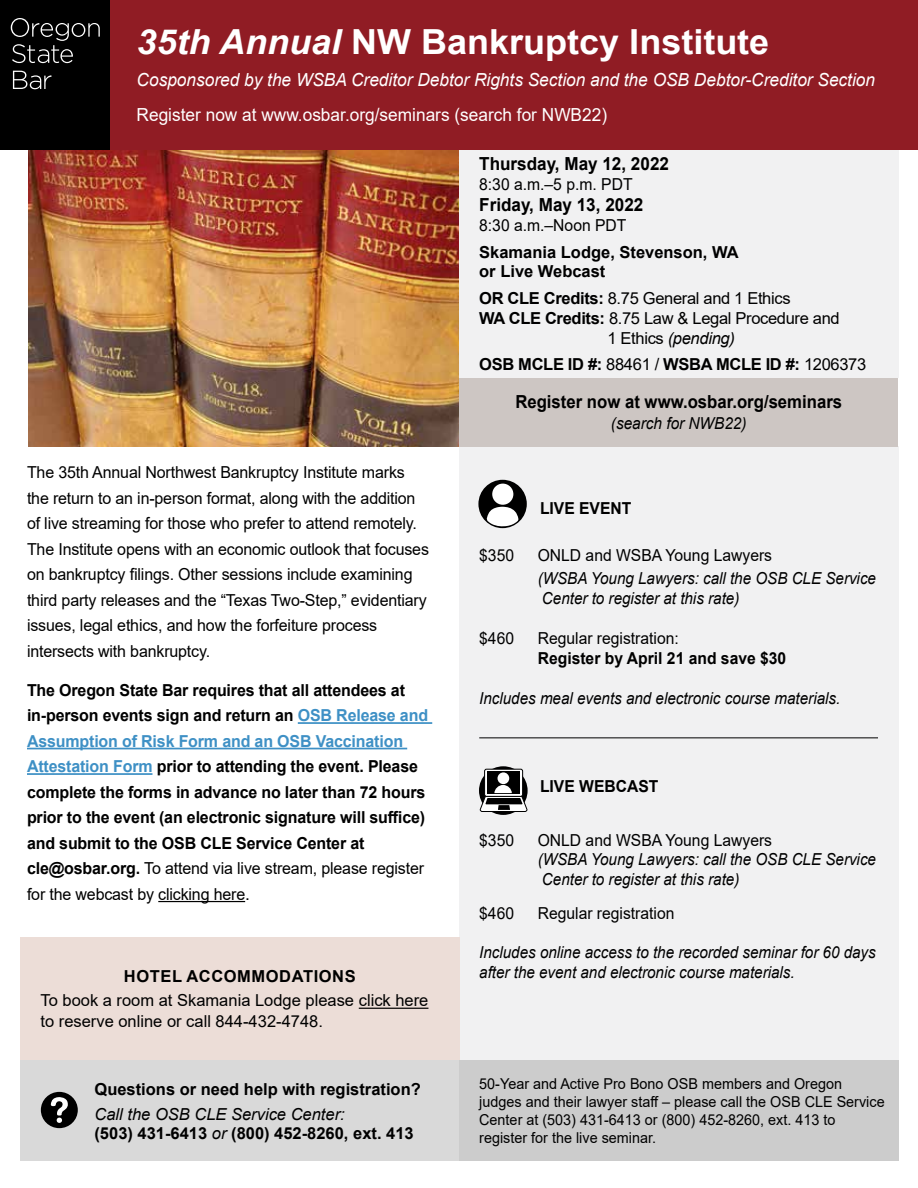
<style>
.page{position:relative;width:918px;height:1188px;background:#fff}
.page>*{position:absolute;margin:0;border:0;box-sizing:border-box;transform-origin:0 0}
.t1{font:700 34.5px "Arial";color:#fff;scale:1.04 1}
.t2{font:italic 18px "Arial";color:#fff;scale:.96 1}
.t3{font:18px "Arial";color:#fff;scale:.96 1}
.t4{font:700 18px "Arial";color:#000;scale:.95 1}
.t5{font:700 18px "Arial";color:#000;scale:.93 1}
.Upcoming_Seminar{font:700 16.5px/25.5px "Arial";letter-spacing:-.01em;color:#000}
.Upcoming_Seminar-2{font:16.5px/25.5px "Arial";letter-spacing:-.01em;color:#000}
.t6{font:italic 16.5px/19.8px "Arial";color:#000;scale:.92 1}
.Upcoming_Seminar-3{font:16.5px "Arial";letter-spacing:-.01em;color:#000;scale:.95 1}
.Upcoming_Seminar-4{font:700 16.5px/19.8px "Arial";letter-spacing:-.01em;color:#000;scale:.95 1}
.Upcoming_Seminar-5{font:700 16.5px "Arial";letter-spacing:.035em;color:#000}
.t7{font:italic 16.5px "Arial";letter-spacing:-.02em;color:#000}
.t8{font:italic 16.5px "Arial";color:#000;scale:.93 1}
.t9{font:15px/18px "Arial";color:#000;scale:.96 1}
.s1{font-style:italic}
.s2{font-weight:700}
.s3{font-style:normal}
.s4{font-weight:400}
.s5{color:#3e90c5}
.s6{font-weight:400;font-size:18px}
.s7{font-weight:400;font-style:italic}
</style>
<div class="page">
<div style="left:459px;top:149px;width:439px;height:229px;background:#f1f1f2"></div>
<div style="left:459px;top:446px;width:439px;height:615px;background:#f1f1f2"></div>
<hr style="left:479px;top:738px;width:399px;height:1px;background:#000">
<div style="left:20px;top:937px;width:440px;height:123px;background:#ecddd7"></div>
<hr style="left:359px;top:1008px;width:69px;height:1px;background:#000">
<div style="left:478px;top:480px;width:49px;height:48px;background:#000;border-radius:50%"></div>
<div style="left:492px;top:484px;width:21px;height:21px;background:#fff;border-radius:50%"></div>
<svg style="left:486px;top:507px;width:33px;height:20px"></svg>
<div style="left:459px;top:1061px;width:439px;height:100px;background:#ccc"></div>
<div style="left:459px;top:378px;width:439px;height:68px;background:#cdc6c3"></div>
<div style="left:20px;top:1061px;width:439px;height:100px;background:#d9d9d9"></div>
<div style="left:41px;top:1092px;width:37px;height:36px;background:#000;border-radius:50%"></div>
<svg style="left:51px;top:1097px;width:17px;height:26px"></svg>
<hr style="left:298px;top:722px;width:134px;height:2px;background:#3e90c5">
<hr style="left:27px;top:748px;width:380px;height:1px;background:#3e90c5">
<hr style="left:27px;top:773px;width:125px;height:2px;background:#3e90c5">
<hr style="left:158px;top:901px;width:87px;height:1px;background:#000">
<img style="left:28px;top:149px;width:431px;height:297px">
<div style="left:103px;top:0;width:815px;height:149px;background:#901c24"></div>
<div style="left:0;top:0;width:110px;height:149px;background:#000"></div>
<svg style="left:11px;top:18px;width:89px;height:45px"></svg>
<svg style="left:13px;top:71px;width:38px;height:18px"></svg>
<svg style="left:479px;top:766px;width:49px;height:49px"></svg>
<svg style="left:485px;top:769px;width:38px;height:27px"></svg>
<div style="left:484px;top:769px;width:39px;height:28px;border:1px solid #000;border-radius:2px"></div>
<div style="left:487px;top:772px;width:33px;height:22px;background:#000"></div>
<div style="left:498px;top:772px;width:11px;height:12px;background:#fff;border-radius:50%"></div>
<svg style="left:479px;top:785px;width:49px;height:27px"></svg>
<p class="t1" style="left:137px;top:18px;width:610px"><span class="s1">35th Annual</span> NW Bankruptcy Institute</p>
<p class="t2" style="left:137px;top:68px;width:771px">Cosponsored by the WSBA Creditor Debtor Rights Section and the OSB Debtor-Creditor Section</p>
<p class="t3" style="left:137px;top:102px;width:492px">Register now at www.osbar.org/seminars (search for NWB22)</p>
<p class="t4" style="left:479px;top:151px;width:201px">Thursday, May 12, 2022</p>
<p class="Upcoming_Seminar-3" style="left:479px;top:173px;width:163px">8:30 a.m.–5 p.m. PDT</p>
<p class="t4" style="left:479px;top:192px;width:174px">Friday, May 13, 2022</p>
<p class="Upcoming_Seminar-3" style="left:479px;top:214px;width:156px">8:30 a.m.–Noon PDT</p>
<p class="Upcoming_Seminar" style="left:479px;top:242px;width:261px;line-height:19.8px">Skamania Lodge, Stevenson, WA or Live Webcast</p>
<p class="Upcoming_Seminar-2" style="left:479px;top:288px;width:362px;line-height:19.8px"><span class="s2">OR CLE Credits:</span> 8.75 General and 1 Ethics<br><span class="s2">WA CLE Credits:</span> 8.75 Law &amp; Legal Procedure and</p>
<p class="t7" style="left:608px;top:327px;width:129px"><span class="s3">1 Ethics</span> (pending)</p>
<p class="Upcoming_Seminar" style="left:479px;top:352px;width:389px">OSB MCLE ID #: <span class="s4">88461 /</span> WSBA MCLE ID #: <span class="s4">1206373</span></p>
<p class="Upcoming_Seminar-2" style="left:27px;top:460px;width:404px">The 35th Annual Northwest Bankruptcy Institute marks the return to an in-person format, along with the addition of live streaming for those who prefer to attend remotely.<br>The Institute opens with an economic outlook that focuses on bankruptcy filings. Other sessions include examining third party releases and the “Texas Two-Step,” evidentiary issues, legal ethics, and how the forfeiture process intersects with bankruptcy.</p>
<p class="Upcoming_Seminar" style="left:27px;top:677px;width:403px">The Oregon State Bar requires that all attendees at in-person events sign and return an <span class="s5">OSB Release and Assumption of Risk Form and an OSB Vaccination Attestation Form</span> prior to attending the event. Please complete the forms in advance no later than 72 hours prior to the event (an electronic signature will suffice) and submit to the OSB CLE Service Center at cle@osbar.org. <span class="s4">To attend via live stream, please register for the webcast by clicking here</span><span class="s6">.</span></p>
<p class="t5" style="left:515px;top:389px;width:353px">Register now at www.osbar.org/seminars</p>
<p class="t8" style="left:611px;top:413px;width:147px">(search for NWB22)</p>
<p class="Upcoming_Seminar-4" style="left:540px;top:499px;width:98px">LIVE EVENT</p>
<p class="Upcoming_Seminar-3" style="left:479px;top:544px;width:38px">$350</p>
<p class="Upcoming_Seminar-3" style="left:538px;top:544px;width:248px">ONLD and WSBA Young Lawyers</p>
<p class="t6" style="left:538px;top:568px;width:369px">(WSBA Young Lawyers: call the OSB CLE Service<br>Center to register at this rate)</p>
<p class="Upcoming_Seminar-3" style="left:479px;top:627px;width:38px">$460</p>
<p class="Upcoming_Seminar-4" style="left:538px;top:628px;width:263px"><span class="s4">Regular registration:<br></span>Register by April 21 and save $30</p>
<p class="t6" style="left:479px;top:688px;width:394px">Includes meal events and electronic course materials.</p>
<p class="Upcoming_Seminar-4" style="left:540px;top:777px;width:126px">LIVE WEBCAST</p>
<p class="Upcoming_Seminar-3" style="left:479px;top:828px;width:38px">$350</p>
<p class="Upcoming_Seminar-3" style="left:538px;top:828px;width:248px">ONLD and WSBA Young Lawyers</p>
<p class="t6" style="left:538px;top:850px;width:369px">(WSBA Young Lawyers: call the OSB CLE Service<br>Center to register at this rate)</p>
<p class="Upcoming_Seminar-3" style="left:479px;top:901px;width:38px">$460</p>
<p class="Upcoming_Seminar-3" style="left:538px;top:901px;width:145px">Regular registration</p>
<p class="t6" style="left:479px;top:943px;width:433px">Includes online access to the recorded seminar for 60 days</p>
<p class="Upcoming_Seminar-5" style="left:124px;top:965px;width:233px">HOTEL ACCOMMODATIONS</p>
<p class="t6" style="left:479px;top:963px;width:345px">after the event and electronic course materials.</p>
<p class="Upcoming_Seminar-2" style="left:40px;top:990px;width:389px;line-height:21px">To book a room at Skamania Lodge please click here to reserve online or call 844-432-4748.</p>
<p class="Upcoming_Seminar" style="left:94px;top:1076px;width:328px">Questions or need help with registration?</p>
<p class="Upcoming_Seminar" style="left:94px;top:1104px;width:321px;line-height:19.5px"><span class="s7">Call the OSB CLE Service Center:<br></span>(503) 431-6413 <span class="s7">or</span> (800) 452-8260, ext. 413</p>
<p class="t9" style="left:479px;top:1075px;width:424px">50-Year and Active Pro Bono OSB members and Oregon judges and their lawyer staff – please call the OSB CLE Service Center at (503) 431-6413 or (800) 452-8260, ext. 413 to register for the live seminar.</p>
</div>
